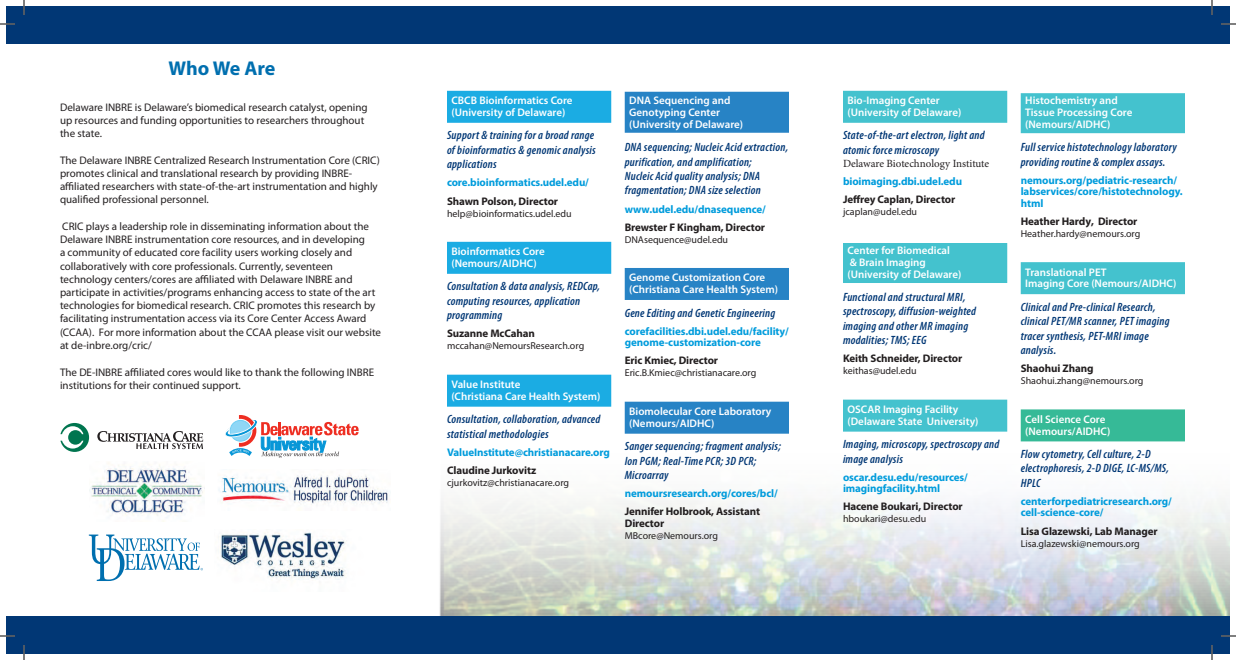
<style>
.page{position:relative;width:1236px;height:660px;background:#fff}
.page>*{position:absolute;margin:0;border:0;box-sizing:border-box;transform-origin:0 0}
.t1{font:700 20px "Myriad Pro";letter-spacing:-.01em;color:#006faf}
.t2{font:italic 600 condensed 12px/14.4px "Myriad Pro";letter-spacing:.02em;color:#013775}
.t3{font:11px/13.2px "Myriad Pro";color:#231f20}
.t4{font:600 11px/11.7px "Myriad Pro";color:#fff}
.t5{font:700 11px/11.5px "Myriad Pro";letter-spacing:-.01em;color:#019cdc}
.t6{font:700 11px/11.5px "Myriad Pro";letter-spacing:-.01em;color:#231f20}
.t7{font:11px "Minion Pro";letter-spacing:-.005em;color:#231f20}
.t8{font:10px "Myriad Pro";color:#231f20}
</style>
<div class="page">
<img style="left:420px;top:90px;width:810px;height:527px">
<div style="left:843px;top:91px;width:164px;height:32px;background:#44c2ce"></div>
<div style="left:843px;top:243px;width:164px;height:40px;background:#44c2ce"></div>
<div style="left:843px;top:400px;width:164px;height:32px;background:#44c2ce"></div>
<div style="left:1021px;top:93px;width:164px;height:40px;background:#44c2ce"></div>
<div style="left:1021px;top:262px;width:164px;height:32px;background:#44c2ce"></div>
<div style="left:1021px;top:409px;width:164px;height:32px;background:#36ba97"></div>
<svg style="left:225px;top:415px;width:134px;height:43px"></svg>
<svg style="left:60px;top:423px;width:29px;height:29px"></svg>
<svg style="left:97px;top:431px;width:106px;height:18px"></svg>
<img style="left:218px;top:473px;width:170px;height:31px">
<img style="left:90px;top:462px;width:113px;height:59px">
<img style="left:221px;top:532px;width:126px;height:48px">
<svg style="left:89px;top:535px;width:114px;height:46px"></svg>
<div style="left:447px;top:91px;width:164px;height:32px;background:#1bace3"></div>
<div style="left:447px;top:242px;width:164px;height:32px;background:#1bace3"></div>
<div style="left:447px;top:375px;width:164px;height:32px;background:#1bace3"></div>
<div style="left:625px;top:92px;width:164px;height:41px;background:#2783c5"></div>
<div style="left:625px;top:268px;width:164px;height:32px;background:#2783c5"></div>
<div style="left:625px;top:402px;width:164px;height:32px;background:#2783c5"></div>
<div style="left:6px;top:6px;width:1224px;height:37px;background:#013775"></div>
<div style="left:6px;top:617px;width:1224px;height:37px;background:#013775"></div>
<svg style="left:0;top:23px;width:15px;height:2px"></svg>
<svg style="left:1221px;top:23px;width:15px;height:2px"></svg>
<svg style="left:0;top:635px;width:15px;height:2px"></svg>
<svg style="left:1221px;top:635px;width:15px;height:2px"></svg>
<svg style="left:23px;top:0;width:2px;height:15px"></svg>
<svg style="left:23px;top:645px;width:2px;height:15px"></svg>
<svg style="left:1211px;top:0;width:2px;height:15px"></svg>
<svg style="left:1211px;top:645px;width:2px;height:15px"></svg>
<h1 class="t1" style="left:169px;top:57px;width:108px">Who We Are</h1>
<p class="t3" style="left:60px;top:101px;width:309px">Delaware INBRE is Delaware’s biomedical research catalyst, opening up resources and funding opportunities to researchers throughout the state.</p>
<p class="t3" style="left:60px;top:154px;width:321px">The Delaware INBRE Centralized Research Instrumentation Core (CRIC) promotes clinical and translational research by providing INBRE&shy;affiliated researchers with state-of-the-art instrumentation and highly qualified professional personnel.</p>
<p class="t3" style="left:60px;top:220px;width:323px">CRIC plays a leadership role in disseminating information about the Delaware INBRE instrumentation core resources, and in developing<br>a community of educated core facility users working closely and collaboratively with core professionals. Currently, seventeen technology centers/cores are affiliated with Delaware INBRE and participate in activities/programs enhancing access to state of the art technologies for biomedical research. CRIC promotes this research by facilitating instrumentation access via its Core Center Access Award (CCAA). For more information about the CCAA please visit our website at de-inbre.org/cric/</p>
<p class="t3" style="left:60px;top:366px;width:316px">The DE-INBRE affiliated cores would like to thank the following INBRE institutions for their continued support.</p>
<p class="t4" style="left:452px;top:95px;width:123px">CBCB Bioinformatics Core (University of Delaware)</p>
<p class="t2" style="left:447px;top:129px;width:150px">Support &amp; training for a broad range of bioinformatics &amp; genomic analysis applications</p>
<p class="t5" style="left:447px;top:177px;width:143px">core.bioinformatics.udel.edu/</p>
<p class="t6" style="left:447px;top:195px;width:113px">Shawn Polson, Director</p>
<p class="t8" style="left:447px;top:208px;width:126px">help@bioinformatics.udel.edu</p>
<p class="t4" style="left:452px;top:246px;width:95px">Bioinformatics Core (Nemours/AIDHC)</p>
<p class="t2" style="left:447px;top:280px;width:155px">Consultation &amp; data analysis, REDCap, computing resources, application programming</p>
<p class="t6" style="left:447px;top:328px;width:89px">Suzanne McCahan</p>
<p class="t8" style="left:447px;top:341px;width:139px">mccahan@NemoursResearch.org</p>
<p class="t4" style="left:452px;top:379px;width:150px">Value Institute<br>(Christiana Care Health System)</p>
<p class="t2" style="left:447px;top:412px;width:155px">Consultation, collaboration, advanced statistical methodologies</p>
<p class="t5" style="left:447px;top:447px;width:164px">ValueInstitute@christianacare.org</p>
<p class="t6" style="left:447px;top:465px;width:91px">Claudine Jurkovitz</p>
<p class="t8" style="left:447px;top:477px;width:124px">cjurkovitz@christianacare.org</p>
<p class="t4" style="left:629px;top:95px;width:115px">DNA Sequencing and<br>Genotyping Center (University of Delaware)</p>
<p class="t2" style="left:625px;top:140px;width:165px">DNA sequencing; Nucleic Acid extraction, purification, and amplification;<br>Nucleic Acid quality analysis; DNA fragmentation; DNA size selection</p>
<p class="t5" style="left:625px;top:203px;width:143px">www.udel.edu/dnasequence/</p>
<p class="t6" style="left:625px;top:221px;width:142px">Brewster F Kingham, Director</p>
<p class="t8" style="left:625px;top:234px;width:105px">DNAsequence@udel.edu</p>
<p class="t4" style="left:629px;top:272px;width:150px">Genome Customization Core (Christiana Care Health System)</p>
<p class="t2" style="left:625px;top:306px;width:152px">Gene Editing and Genetic Engineering</p>
<p class="t5" style="left:625px;top:325px;width:166px">corefacilities.dbi.udel.edu/facility/ genome-customization-core</p>
<p class="t6" style="left:625px;top:355px;width:95px">Eric Kmiec, Director</p>
<p class="t8" style="left:625px;top:368px;width:133px">Eric.B.Kmiec@christianacare.org</p>
<p class="t4" style="left:629px;top:406px;width:144px">Biomolecular Core Laboratory (Nemours/AIDHC)</p>
<p class="t2" style="left:625px;top:439px;width:158px">Sanger sequencing; fragment analysis;<br>Ion PGM; Real-Time PCR; 3D PCR;<br>Microarray</p>
<p class="t5" style="left:625px;top:488px;width:155px">nemoursresearch.org/cores/bcl/</p>
<p class="t6" style="left:625px;top:506px;width:137px">Jennifer Holbrook, Assistant<br>Director</p>
<p class="t8" style="left:625px;top:530px;width:95px">MBcore@Nemours.org</p>
<p class="t4" style="left:848px;top:95px;width:115px">Bio-Imaging Center (University of Delaware)</p>
<p class="t2" style="left:843px;top:129px;width:143px">State-of-the-art electron, light and atomic force microscopy</p>
<p class="t7" style="left:843px;top:157px;width:148px">Delaware Biotechnology Institute</p>
<p class="t5" style="left:843px;top:176px;width:121px">bioimaging.dbi.udel.edu</p>
<p class="t6" style="left:843px;top:194px;width:114px">Jeffrey Caplan, Director</p>
<p class="t8" style="left:843px;top:207px;width:76px">jcaplan@udel.edu</p>
<p class="t4" style="left:848px;top:245px;width:115px">Center for Biomedical<br>&amp; Brain Imaging (University of Delaware)</p>
<p class="t2" style="left:843px;top:290px;width:135px">Functional and structural MRI, spectroscopy, diffusion-weighted imaging and other MR imaging modalities; TMS; EEG</p>
<p class="t6" style="left:843px;top:353px;width:121px">Keith Schneider, Director</p>
<p class="t8" style="left:843px;top:366px;width:75px">keithas@udel.edu</p>
<p class="t4" style="left:848px;top:404px;width:133px">OSCAR Imaging Facility (Delaware State University)</p>
<p class="t2" style="left:843px;top:437px;width:158px">Imaging, microscopy, spectroscopy and image analysis</p>
<p class="t5" style="left:843px;top:471px;width:126px">oscar.desu.edu/resources/ imagingfacility.html</p>
<p class="t6" style="left:843px;top:501px;width:121px">Hacene Boukari, Director</p>
<p class="t8" style="left:843px;top:514px;width:85px">hboukari@desu.edu</p>
<p class="t4" style="left:1025px;top:95px;width:109px">Histochemistry and<br>Tissue Processing Core (Nemours/AIDHC)</p>
<p class="t2" style="left:1021px;top:140px;width:158px">Full service histotechnology laboratory providing routine &amp; complex assays.</p>
<p class="t5" style="left:1021px;top:174px;width:163px">nemours.org/pediatric-research/ labservices/core/histotechnology. html</p>
<p class="t6" style="left:1021px;top:216px;width:118px">Heather Hardy, Director</p>
<p class="t8" style="left:1021px;top:228px;width:121px">Heather.hardy@nemours.org</p>
<p class="t4" style="left:1025px;top:266px;width:153px">Translational PET<br>Imaging Core (Nemours/AIDHC)</p>
<p class="t2" style="left:1021px;top:300px;width:150px">Clinical and Pre-clinical Research, clinical PET/MR scanner, PET imaging tracer synthesis, PET-MRI image analysis.</p>
<p class="t6" style="left:1021px;top:363px;width:74px">Shaohui Zhang</p>
<p class="t8" style="left:1021px;top:375px;width:124px">Shaohui.zhang@nemours.org</p>
<p class="t4" style="left:1025px;top:414px;width:87px">Cell Science Core (Nemours/AIDHC)</p>
<p class="t2" style="left:1021px;top:447px;width:150px">Flow cytometry, Cell culture, 2-D electrophoresis, 2-D DIGE, LC-MS/MS,<br>HPLC</p>
<p class="t5" style="left:1021px;top:496px;width:153px">centerforpediatricresearch.org/ cell-science-core/</p>
<p class="t6" style="left:1021px;top:525px;width:138px">Lisa Glazewski, Lab Manager</p>
<p class="t8" style="left:1021px;top:538px;width:121px">Lisa.glazewski@nemours.org</p>
</div>
